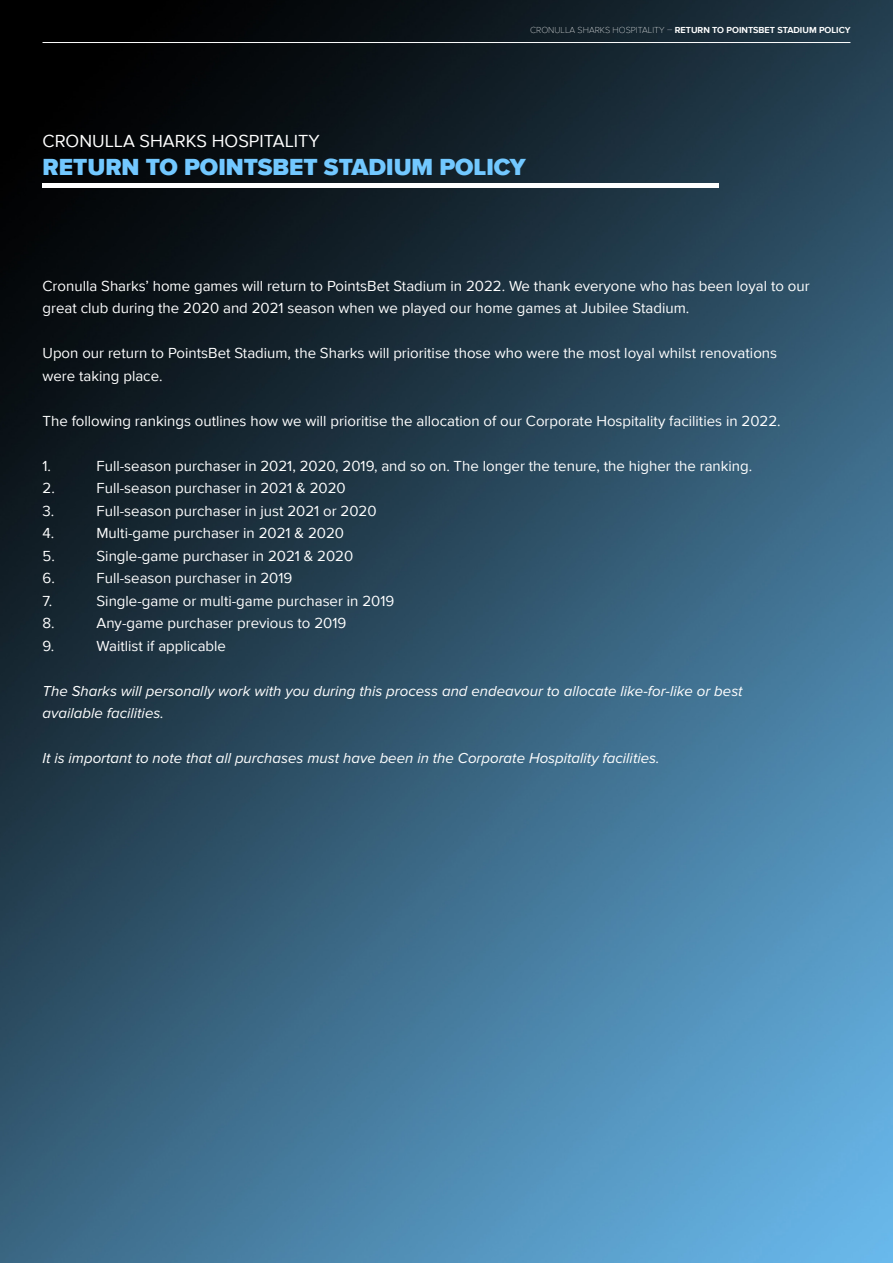
<style>
.page{position:relative;width:893px;height:1263px;background:#fff}
.page>*{position:absolute;margin:0;border:0;box-sizing:border-box;transform-origin:0 0}
.t1{font:900 24px "Proxima Nova";color:#72c8ff}
.t2{font:18px "Proxima Nova";color:#fff}
.t3{font:15px "Proxima Nova";color:#fff}
.t4{font:italic 15px "Proxima Nova";color:#fff}
.t5{font:700 9px "Proxima Nova";color:#fff}
.s1{font-family:"Proxima Nova T";font-weight:100}
</style>
<div class="page">
<img style="left:0;top:0;width:893px;height:1263px">
<hr style="left:43px;top:42px;width:807px;height:1px;background:#fff">
<hr style="left:43px;top:183px;width:676px;height:4px;background:#fff">
<p class="t2" style="left:43px;top:127px;width:279px">CRONULLA SHARKS HOSPITALITY</p>
<p class="t5" style="left:530px;top:23px;width:322px"><span class="s1">CRONULLA SHARKS HOSPITALITY –</span> RETURN TO POINTSBET STADIUM POLICY</p>
<p class="t1" style="left:43px;top:149px;width:485px">RETURN TO POINTSBET STADIUM POLICY</p>
<p class="t3" style="left:43px;top:275px;width:769px">Cronulla Sharks’ home games will return to PointsBet Stadium in 2022. We thank everyone who has been loyal to our</p>
<p class="t3" style="left:43px;top:297px;width:648px">great club during the 2020 and 2021 season when we played our home games at Jubilee Stadium.</p>
<p class="t3" style="left:43px;top:342px;width:736px">Upon our return to PointsBet Stadium, the Sharks will prioritise those who were the most loyal whilst renovations</p>
<p class="t3" style="left:43px;top:365px;width:121px">were taking place.</p>
<p class="t3" style="left:43px;top:410px;width:740px">The following rankings outlines how we will prioritise the allocation of our Corporate Hospitality facilities in 2022.</p>
<p class="t3" style="left:43px;top:455px;width:10px">1.</p>
<p class="t3" style="left:97px;top:455px;width:657px">Full-season purchaser in 2021, 2020, 2019, and so on. The longer the tenure, the higher the ranking.</p>
<p class="t3" style="left:43px;top:477px;width:14px">2.</p>
<p class="t3" style="left:97px;top:477px;width:251px">Full-season purchaser in 2021 &amp; 2020</p>
<p class="t3" style="left:43px;top:500px;width:13px">3.</p>
<p class="t3" style="left:97px;top:500px;width:282px">Full-season purchaser in just 2021 or 2020</p>
<p class="t3" style="left:43px;top:522px;width:13px">4.</p>
<p class="t3" style="left:97px;top:522px;width:249px">Multi-game purchaser in 2021 &amp; 2020</p>
<p class="t3" style="left:43px;top:545px;width:14px">5.</p>
<p class="t3" style="left:97px;top:545px;width:258px">Single-game purchaser in 2021 &amp; 2020</p>
<p class="t3" style="left:43px;top:567px;width:14px">6.</p>
<p class="t3" style="left:97px;top:567px;width:197px">Full-season purchaser in 2019</p>
<p class="t3" style="left:43px;top:590px;width:11px">7.</p>
<p class="t3" style="left:97px;top:590px;width:299px">Single-game or multi-game purchaser in 2019</p>
<p class="t3" style="left:43px;top:612px;width:14px">8.</p>
<p class="t3" style="left:97px;top:612px;width:251px">Any-game purchaser previous to 2019</p>
<p class="t3" style="left:43px;top:635px;width:13px">9.</p>
<p class="t3" style="left:97px;top:635px;width:131px">Waitlist if applicable</p>
<p class="t4" style="left:43px;top:682px;width:702px">The Sharks will personally work with you during this process and endeavour to allocate like-for-like or best</p>
<p class="t4" style="left:43px;top:705px;width:123px">available facilities.</p>
<p class="t4" style="left:43px;top:750px;width:619px">It is important to note that all purchases must have been in the Corporate Hospitality facilities.</p>
</div>
